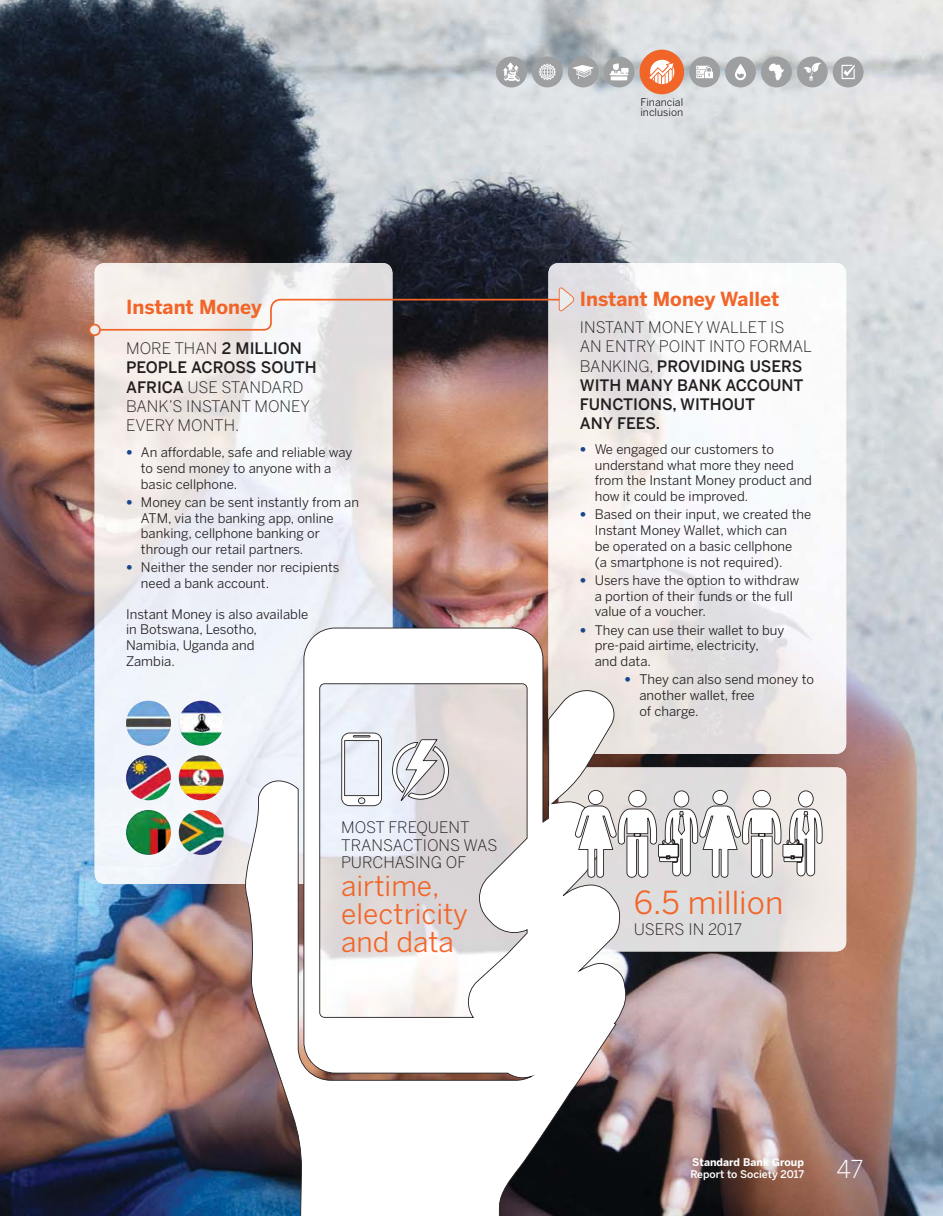
<style>
.page{position:relative;width:943px;height:1216px;background:#fff}
.page>*{position:absolute;margin:0;border:0;box-sizing:border-box;transform-origin:0 0}
.t1{font:31.5px "Benton Sans";color:#f26529}
.t2{font:28px/28px "Benton Sans";color:#f26529}
.t3{font:300 24.5px "Benton Sans";color:#fff}
.t4{font:700 19.25px "Benton Sans";color:#f26529}
.t5{font:300 15.75px/19.2px "Benton Sans";color:#231f20}
.t6{font:500 15.75px/19.2px "Benton Sans";color:#231f20}
.t7{font:13.12px/15.8px "Benton Sans";color:#231f20}
.t8{font:500 10.5px "Benton Sans";color:#fff}
.t9{font:10.5px/10.5px "Benton Sans";color:#231f20}
.t10{font:700 10.5px "Benton Sans";color:#fff}
.s1{font-weight:500}
.s2{font-family:"Helvetica Neue LT Std";font-weight:200;color:#19468d}
.s3{font-weight:300}
</style>
<div class="page">
<img style="left:0;top:0;width:942px;height:1215px">
<img style="left:548px;top:263px;width:298px;height:490px">
<img style="left:95px;top:263px;width:238px;height:620px">
<img style="left:333px;top:263px;width:59px;height:364px">
<img style="left:626px;top:767px;width:220px;height:184px">
<svg style="left:245px;top:627px;width:381px;height:588px"></svg>
<svg style="left:575px;top:790px;width:247px;height:88px"></svg>
<svg style="left:88px;top:286px;width:488px;height:50px;background:#aba3a2"></svg>
<img style="left:126px;top:700px;width:45px;height:45px;border-radius:50%">
<img style="left:179px;top:700px;width:45px;height:45px;border-radius:50%">
<img style="left:126px;top:755px;width:45px;height:45px;border-radius:50%">
<img style="left:179px;top:755px;width:45px;height:45px;border-radius:50%">
<img style="left:126px;top:810px;width:45px;height:44px;border-radius:50%">
<img style="left:179px;top:810px;width:45px;height:44px;border-radius:50%">
<svg style="left:390px;top:739px;width:59px;height:62px"></svg>
<svg style="left:341px;top:732px;width:41px;height:74px"></svg>
<div style="left:639px;top:50px;width:45px;height:44px;background:#f26529;border-radius:50%"></div>
<svg style="left:649px;top:60px;width:25px;height:24px"></svg>
<div style="left:532px;top:56px;width:31px;height:31px;background:#9d9fa1;border-radius:50%"></div>
<svg style="left:538px;top:64px;width:18px;height:16px"></svg>
<div style="left:603px;top:56px;width:31px;height:31px;background:#9d9fa1;border-radius:50%"></div>
<svg style="left:609px;top:63px;width:19px;height:13px"></svg>
<svg style="left:610px;top:76px;width:17px;height:4px"></svg>
<div style="left:689px;top:56px;width:31px;height:31px;background:#9d9fa1;border-radius:50%"></div>
<svg style="left:696px;top:66px;width:17px;height:12px"></svg>
<div style="left:725px;top:56px;width:31px;height:31px;background:#9d9fa1;border-radius:50%"></div>
<svg style="left:735px;top:64px;width:11px;height:16px"></svg>
<div style="left:761px;top:56px;width:30px;height:31px;background:#9d9fa1;border-radius:50%"></div>
<svg style="left:768px;top:63px;width:16px;height:17px"></svg>
<div style="left:832px;top:56px;width:31px;height:31px;background:#9d9fa1;border-radius:50%"></div>
<svg style="left:841px;top:65px;width:13px;height:14px"></svg>
<div style="left:796px;top:56px;width:31px;height:31px;background:#9d9fa1;border-radius:50%"></div>
<svg style="left:803px;top:63px;width:18px;height:18px"></svg>
<div style="left:496px;top:56px;width:31px;height:31px;background:#9d9fa1;border-radius:50%"></div>
<svg style="left:503px;top:62px;width:17px;height:20px"></svg>
<div style="left:567px;top:56px;width:31px;height:31px;background:#9d9fa1;border-radius:50%"></div>
<svg style="left:572px;top:65px;width:22px;height:14px"></svg>
<h3 class="t4" style="left:126px;top:297px;width:137px">Instant Money</h3>
<p class="t5" style="left:126px;top:340px;width:192px">MORE THAN <span class="s1">2 MILLION<br>PEOPLE ACROSS SOUTH<br>AFRICA</span> USE STANDARD<br>BANK’S INSTANT MONEY<br>EVERY MONTH.</p>
<p class="t7" style="left:141px;top:445px;width:213px;text-indent:-15px"><span class="s2">•</span> An affordable, safe and reliable way to send money to anyone with a basic cellphone.</p>
<p class="t7" style="left:141px;top:495px;width:220px;text-indent:-15px"><span class="s2">•</span> Money can be sent instantly from an<br>ATM, via the banking app, online banking, cellphone banking or through our retail partners.</p>
<p class="t7" style="left:141px;top:560px;width:200px;text-indent:-15px"><span class="s2">•</span> Neither the sender nor recipients need a bank account.</p>
<p class="t7" style="left:126px;top:607px;width:184px">Instant Money is also available in Botswana, Lesotho,<br>Namibia, Uganda and<br>Zambia.</p>
<p class="t5" style="left:341px;top:819px;width:158px;line-height:17.5px">MOST FREQUENT<br>TRANSACTIONS WAS<br>PURCHASING OF</p>
<h2 class="t2" style="left:341px;top:874px;width:128px">airtime, electricity and data</h2>
<p class="t9" style="left:640px;top:97px;width:44px">Financial inclusion</p>
<h3 class="t4" style="left:580px;top:290px;width:201px">Instant Money Wallet</h3>
<p class="t6" style="left:580px;top:319px;width:234px"><span class="s3">INSTANT MONEY WALLET IS<br>AN ENTRY POINT INTO FORMAL<br>BANKING,</span> PROVIDING USERS<br>WITH MANY BANK ACCOUNT<br>FUNCTIONS, WITHOUT<br>ANY FEES.</p>
<p class="t7" style="left:594px;top:442px;width:219px;text-indent:-15px"><span class="s2">•</span> We engaged our customers to understand what more they need from the Instant Money product and how it could be improved.</p>
<p class="t7" style="left:594px;top:508px;width:218px;text-indent:-15px"><span class="s2">•</span> Based on their input, we created the Instant Money Wallet, which can<br>be operated on a basic cellphone<br>(a smartphone is not required).</p>
<p class="t7" style="left:594px;top:573px;width:206px;text-indent:-15px"><span class="s2">•</span> Users have the option to withdraw a portion of their funds or the full value of a voucher.</p>
<p class="t7" style="left:594px;top:623px;width:191px;text-indent:-15px"><span class="s2">•</span> They can use their wallet to buy pre-paid airtime, electricity, and data.</p>
<p class="t7" style="left:639px;top:672px;width:176px;text-indent:-15px"><span class="s2">•</span> They can also send money to another wallet, free<br>of charge.</p>
<h1 class="t1" style="left:634px;top:887px;width:151px">6.5 million</h1>
<p class="t5" style="left:634px;top:921px;width:110px">USERS IN 2017</p>
<p class="t10" style="left:692px;top:1156px;width:113px">Standard Bank Group</p>
<p class="t8" style="left:690px;top:1169px;width:115px">Report to Society 2017</p>
<h3 class="t3" style="left:836px;top:1157px;width:28px">47</h3>
</div>
